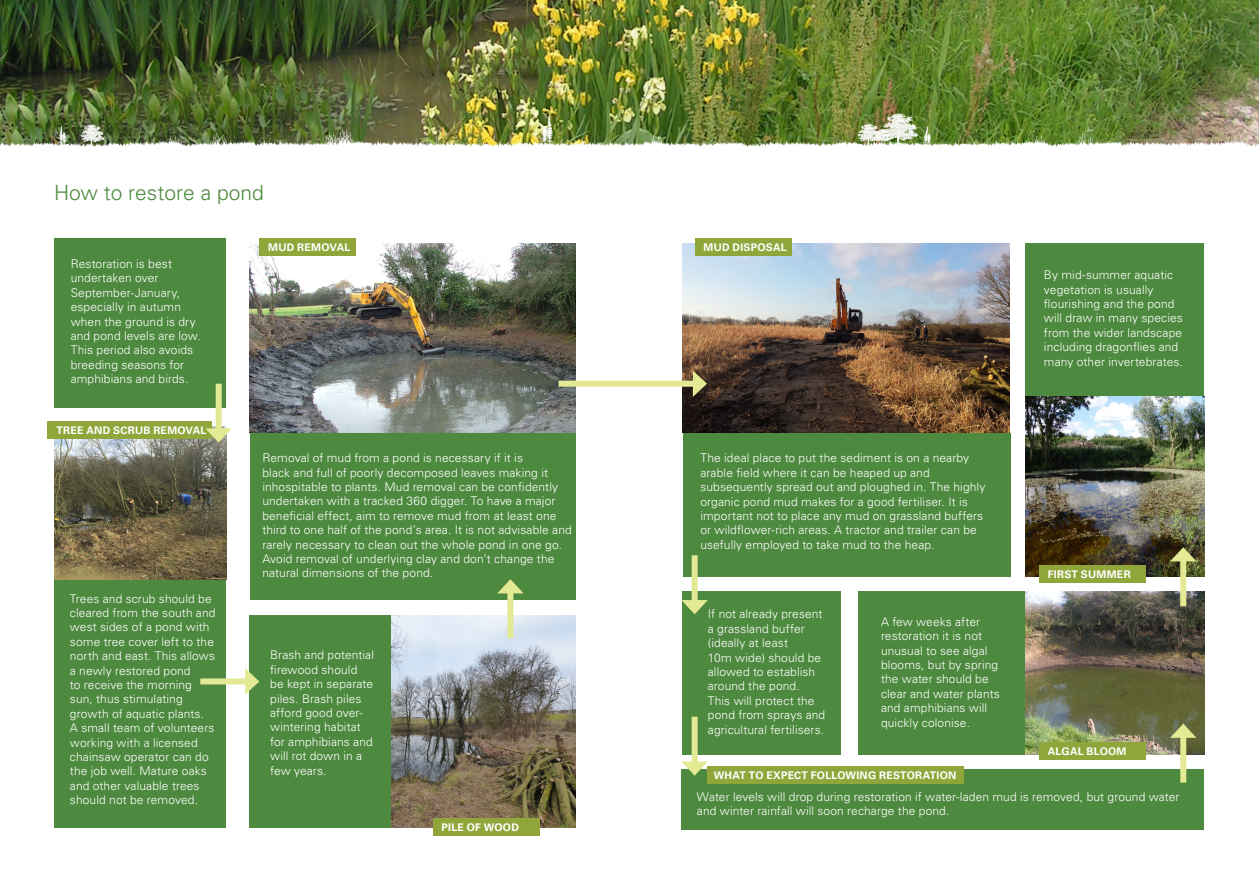
<style>
.page{position:relative;width:1259px;height:893px;background:#fff}
.page>*{position:absolute;margin:0;border:0;box-sizing:border-box;transform-origin:0 0}
.t1{font:300 21px "Univers LT Std";color:#4d893e}
.t2{font:300 12px/14.4px "Univers LT Std";letter-spacing:.01em;color:#fff}
.t3{font:700 10.5px "Univers LT Std";letter-spacing:.025em;color:#fff}
</style>
<div class="page">
<div style="left:681px;top:769px;width:523px;height:61px;background:#4d893e"></div>
<div style="left:249px;top:430px;width:326px;height:169px;background:#4d893e"></div>
<div style="left:249px;top:615px;width:142px;height:213px;background:#4d893e"></div>
<img style="left:391px;top:615px;width:184px;height:213px">
<div style="left:507px;top:588px;width:6px;height:50px;background:#e4ea94"></div>
<svg style="left:497px;top:579px;width:26px;height:14px"></svg>
<div style="left:54px;top:579px;width:172px;height:249px;background:#4d893e"></div>
<img style="left:54px;top:426px;width:172px;height:153px">
<div style="left:48px;top:421px;width:164px;height:18px;background:#90a63b"></div>
<img style="left:249px;top:243px;width:326px;height:190px">
<div style="left:259px;top:238px;width:97px;height:18px;background:#90a63b"></div>
<div style="left:857px;top:591px;width:168px;height:164px;background:#4d893e"></div>
<div style="left:683px;top:591px;width:158px;height:164px;background:#4d893e"></div>
<img style="left:1025px;top:591px;width:179px;height:164px">
<div style="left:707px;top:766px;width:256px;height:18px;background:#90a63b"></div>
<div style="left:55px;top:238px;width:171px;height:169px;background:#4d893e"></div>
<div style="left:216px;top:384px;width:6px;height:50px;background:#e4ea94"></div>
<svg style="left:205px;top:428px;width:27px;height:15px"></svg>
<div style="left:200px;top:678px;width:50px;height:6px;background:#e4ea94"></div>
<svg style="left:245px;top:668px;width:14px;height:27px"></svg>
<div style="left:1025px;top:243px;width:179px;height:153px;background:#4d893e"></div>
<div style="left:682px;top:433px;width:328px;height:143px;background:#4d893e"></div>
<img style="left:682px;top:243px;width:328px;height:190px">
<img style="left:1025px;top:396px;width:179px;height:180px">
<div style="left:694px;top:238px;width:97px;height:18px;background:#90a63b"></div>
<div style="left:1180px;top:556px;width:6px;height:50px;background:#e4ea94"></div>
<svg style="left:1170px;top:547px;width:26px;height:14px"></svg>
<div style="left:691px;top:555px;width:6px;height:50px;background:#e4ea94"></div>
<svg style="left:681px;top:600px;width:27px;height:14px"></svg>
<div style="left:558px;top:381px;width:140px;height:6px;background:#e4ea94"></div>
<svg style="left:693px;top:370px;width:14px;height:27px"></svg>
<div style="left:1180px;top:732px;width:6px;height:51px;background:#e4ea94"></div>
<svg style="left:1170px;top:724px;width:26px;height:14px"></svg>
<div style="left:691px;top:717px;width:6px;height:50px;background:#e4ea94"></div>
<svg style="left:681px;top:761px;width:27px;height:15px"></svg>
<div style="left:433px;top:818px;width:106px;height:17px;background:#90a63b"></div>
<div style="left:1039px;top:742px;width:106px;height:18px;background:#90a63b"></div>
<div style="left:1039px;top:565px;width:106px;height:18px;background:#90a63b"></div>
<img style="left:0;top:0;width:1259px;height:101px">
<img style="left:0;top:101px;width:982px;height:46px">
<img style="left:982px;top:101px;width:198px;height:46px">
<img style="left:1180px;top:101px;width:79px;height:46px">
<p class="t1" style="left:54px;top:180px;width:211px">How to restore a pond</p>
<p class="t3" style="left:268px;top:241px;width:84px">MUD REMOVAL</p>
<p class="t3" style="left:703px;top:241px;width:85px">MUD DISPOSAL</p>
<p class="t2" style="left:71px;top:257px;width:132px">Restoration is best undertaken over<br>September-January, especially in autumn when the ground is dry and pond levels are low.<br>This period also avoids breeding seasons for amphibians and birds.</p>
<p class="t2" style="left:1044px;top:268px;width:140px">By mid-summer aquatic vegetation is usually flourishing and the pond will draw in many species from the wider landscape including dragonflies and many other invertebrates.</p>
<p class="t3" style="left:57px;top:424px;width:151px">TREE AND SCRUB REMOVAL</p>
<p class="t2" style="left:70px;top:591px;width:147px">Trees and scrub should be cleared from the south and west sides of a pond with some tree cover left to the north and east. This allows a newly restored pond<br>to receive the morning sun, thus stimulating growth of aquatic plants.<br>A small team of volunteers working with a licensed chainsaw operator can do the job well. Mature oaks and other valuable trees should not be removed.</p>
<p class="t2" style="left:262px;top:451px;width:311px">Removal of mud from a pond is necessary if it is<br>black and full of poorly decomposed leaves making it inhospitable to plants. Mud removal can be confidently undertaken with a tracked 360 digger. To have a major beneficial effect, aim to remove mud from at least one third to one half of the pond’s area. It is not advisable and rarely necessary to clean out the whole pond in one go.<br>Avoid removal of underlying clay and don’t change the natural dimensions of the pond.</p>
<p class="t2" style="left:270px;top:648px;width:105px">Brash and potential firewood should<br>be kept in separate piles. Brash piles afford good over&shy;wintering habitat for amphibians and will rot down in a few years.</p>
<p class="t3" style="left:441px;top:821px;width:79px">PILE OF WOOD</p>
<p class="t2" style="left:700px;top:451px;width:286px">The ideal place to put the sediment is on a nearby arable field where it can be heaped up and subsequently spread out and ploughed in. The highly organic pond mud makes for a good fertiliser. It is important not to place any mud on grassland buffers or wildflower-rich areas. A tractor and trailer can be usefully employed to take mud to the heap.</p>
<p class="t2" style="left:708px;top:607px;width:119px">If not already present a grassland buffer (ideally at least<br>10m wide) should be allowed to establish around the pond.<br>This will protect the pond from sprays and agricultural fertilisers.</p>
<p class="t2" style="left:881px;top:614px;width:120px">A few weeks after restoration it is not unusual to see algal blooms, but by spring the water should be clear and water plants and amphibians will quickly colonise.</p>
<p class="t3" style="left:714px;top:769px;width:244px">WHAT TO EXPECT FOLLOWING RESTORATION</p>
<p class="t3" style="left:1047px;top:568px;width:84px">FIRST SUMMER</p>
<p class="t3" style="left:1047px;top:745px;width:80px">ALGAL BLOOM</p>
<p class="t2" style="left:697px;top:789px;width:484px">Water levels will drop during restoration if water-laden mud is removed, but ground water and winter rainfall will soon recharge the pond.</p>
</div>
